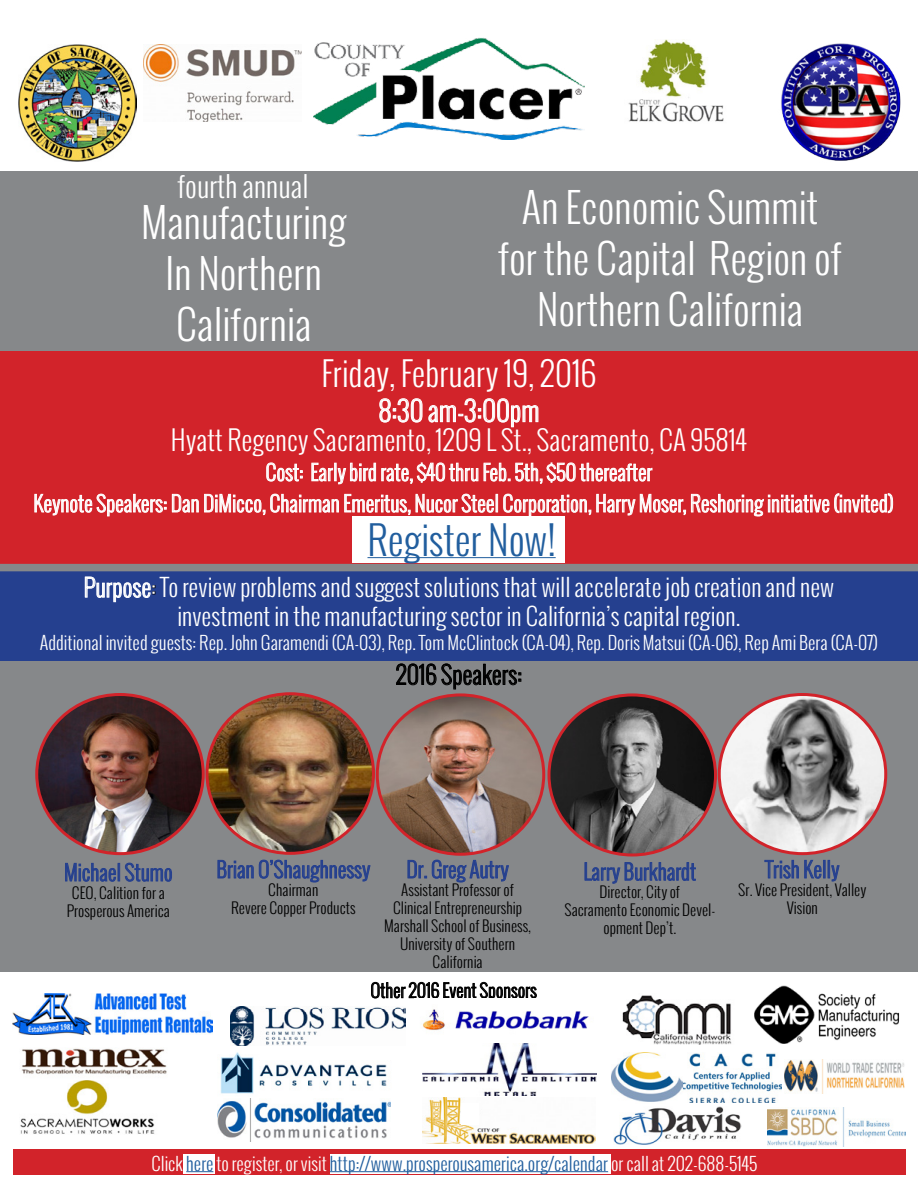
<style>
.page{position:relative;width:918px;height:1188px;background:#fff}
.page>*{position:absolute;margin:0;border:0;box-sizing:border-box;transform-origin:0 0}
.t1{font:300 40.5px/51px "Oswald";color:#fff;text-align:center}
.t2{font:300 39px "Oswald";color:#215e9e}
.t3{font:300 33px "Oswald";color:#fff}
.t4{font:300 28.5px "Oswald";color:#fff}
.t5{font:300 27px/29.4px "Oswald";color:#fff;text-align:center}
.t6{font:300 24px/28.8px "Oswald";color:#fff;text-align:center}
.t7{font:300 24px "Oswald";color:#000}
.t8{font:300 21px "Oswald";color:#fff}
.t9{font:300 21px "Oswald";color:#25408f}
.t10{font:300 18px "Oswald";color:#fff}
.t11{font:300 18px "Oswald";color:#215e9e}
.t12{font:300 18px "Oswald";color:#000}
.t13{font:300 15px/18px "Oswald";color:#000;text-align:center}
.s1{color:#fff}
</style>
<div class="page">
<div style="left:1px;top:662px;width:916px;height:309px;background:#86888a"></div>
<div style="left:0;top:661px;width:918px;height:311px;border:2px solid #86888a"></div>
<div style="left:1px;top:172px;width:916px;height:191px;background:#86888a"></div>
<div style="left:0;top:171px;width:918px;height:193px;border:2px solid #86888a"></div>
<div style="left:0;top:351px;width:918px;height:214px;background:#d2232a"></div>
<img style="left:781px;top:43px;width:120px;height:118px">
<img style="left:313px;top:37px;width:272px;height:103px">
<img style="left:18px;top:44px;width:119px;height:118px">
<svg style="left:379px;top:398px;width:160px;height:30px"></svg>
<svg style="left:266px;top:462px;width:36px;height:20px"></svg>
<svg style="left:311px;top:462px;width:342px;height:23px"></svg>
<div style="left:0;top:571px;width:918px;height:90px;background:#25408f"></div>
<svg style="left:85px;top:576px;width:70px;height:26px"></svg>
<div style="left:0;top:564px;width:918px;height:7px;background:#86888a"></div>
<svg style="left:34px;top:493px;width:859px;height:24px"></svg>
<img style="left:39px;top:694px;width:162px;height:160px">
<div style="left:35px;top:693px;width:170px;height:162px;border:3px solid #d2232a;border-radius:50%"></div>
<img style="left:207px;top:694px;width:166px;height:159px">
<div style="left:206px;top:692px;width:169px;height:163px;border:3px solid #d2232a;border-radius:50%"></div>
<img style="left:377px;top:697px;width:167px;height:157px">
<div style="left:376px;top:693px;width:169px;height:163px;border:3px solid #d2232a;border-radius:50%"></div>
<img style="left:549px;top:695px;width:167px;height:160px">
<div style="left:548px;top:693px;width:169px;height:163px;border:3px solid #d2232a;border-radius:50%"></div>
<img style="left:719px;top:694px;width:167px;height:160px">
<div style="left:718px;top:693px;width:169px;height:162px;border:3px solid #d2232a;border-radius:50%"></div>
<svg style="left:65px;top:862px;width:107px;height:20px"></svg>
<svg style="left:217px;top:859px;width:154px;height:24px"></svg>
<svg style="left:407px;top:859px;width:102px;height:24px"></svg>
<svg style="left:584px;top:862px;width:112px;height:22px"></svg>
<svg style="left:764px;top:860px;width:58px;height:19px"></svg>
<div style="left:823px;top:860px;width:3px;height:18px;border:1px solid #25408f"></div>
<svg style="left:828px;top:860px;width:12px;height:22px"></svg>
<svg style="left:396px;top:663px;width:125px;height:27px"></svg>
<svg style="left:371px;top:982px;width:166px;height:17px"></svg>
<div style="left:13px;top:1150px;width:892px;height:25px;background:#d2232a"></div>
<img style="left:220px;top:1052px;width:167px;height:42px">
<img style="left:218px;top:1098px;width:172px;height:44px">
<img style="left:612px;top:1052px;width:170px;height:51px">
<img style="left:144px;top:45px;width:157px;height:77px">
<img style="left:628px;top:39px;width:96px;height:83px">
<img style="left:230px;top:1006px;width:176px;height:40px">
<img style="left:622px;top:995px;width:110px;height:50px">
<img style="left:423px;top:1043px;width:174px;height:53px">
<img style="left:13px;top:994px;width:200px;height:41px">
<img style="left:414px;top:998px;width:175px;height:32px">
<img style="left:423px;top:1098px;width:172px;height:46px">
<div style="left:461px;top:1103px;width:18px;height:22px;background:#fff"></div>
<img style="left:614px;top:1106px;width:127px;height:39px">
<img style="left:20px;top:1080px;width:135px;height:54px">
<img style="left:21px;top:1048px;width:146px;height:27px">
<img style="left:754px;top:985px;width:146px;height:59px">
<img style="left:767px;top:1107px;width:138px;height:39px">
<img style="left:784px;top:1060px;width:121px;height:33px">
<div style="left:353px;top:517px;width:212px;height:46px;background:#fff"></div>
<hr style="left:368px;top:557px;width:188px;height:1px;background:#215e9e">
<div style="left:184px;top:1155px;width:31px;height:19px;background:#fff"></div>
<div style="left:330px;top:1154px;width:280px;height:19px;background:#fff"></div>
<svg style="left:186px;top:1171px;width:27px;height:1px"></svg>
<hr style="left:330px;top:1171px;width:278px;height:1px;background:#215e9e">
<h3 class="t4" style="left:177px;top:167px;width:133px">fourth annual</h3>
<h1 class="t1" style="left:498px;top:181px;width:346px">An Economic Summit for the Capital Region of<br>Northern California</h1>
<h3 class="t3" style="left:321px;top:350px;width:277px">Friday, February 19, 2016</h3>
<h3 class="t5" style="left:171px;top:396px;width:578px">8:30 am-3:00pm<br>Hyatt Regency Sacramento, 1209 L St., Sacramento, CA 95814</h3>
<h3 class="t8" style="left:266px;top:458px;width:388px">Cost: Early bird rate, $40 thru Feb. 5th, $50 thereafter</h3>
<h1 class="t1" style="left:141px;top:196px;width:207px">Manufacturing<br>In Northern<br>California</h1>
<h3 class="t8" style="left:33px;top:489px;width:862px">Keynote Speakers: Dan DiMicco, Chairman Emeritus, Nucor Steel Corporation, Harry Moser, Reshoring initiative (invited)</h3>
<h2 class="t2" style="left:368px;top:513px;width:190px">Register Now!</h2>
<h3 class="t6" style="left:84px;top:573px;width:752px">Purpose: To review problems and suggest solutions that will accelerate job creation and new investment in the manufacturing sector in California’s capital region.</h3>
<p class="t10" style="left:40px;top:630px;width:840px">Additional invited guests: Rep. John Garamendi (CA-03), Rep. Tom McClintock (CA-04), Rep. Doris Matsui (CA-06), Rep Ami Bera (CA-07)</p>
<h3 class="t7" style="left:396px;top:658px;width:128px">2016 Speakers:</h3>
<h3 class="t9" style="left:64px;top:858px;width:110px">Michael Stumo</h3>
<p class="t13" style="left:67px;top:884px;width:105px">CEO, Calition for a<br>Prosperous America</p>
<h3 class="t9" style="left:217px;top:855px;width:155px">Brian O’Shaughnessy</h3>
<p class="t13" style="left:231px;top:881px;width:126px">Chairman<br>Revere Copper Products</p>
<h3 class="t9" style="left:407px;top:855px;width:104px">Dr. Greg Autry</h3>
<p class="t13" style="left:384px;top:881px;width:148px">Assistant Professor of<br>Clinical Entrepreneurship<br>Marshall School of Business,<br>University of Southern<br>California</p>
<p class="t12" style="left:370px;top:978px;width:168px">Other 2016 Event Sponsors</p>
<h3 class="t9" style="left:584px;top:857px;width:114px">Larry Burkhardt</h3>
<p class="t13" style="left:564px;top:883px;width:152px">Director, City of<br>Sacramento Economic Devel&shy;opment Dep’t.</p>
<h3 class="t9" style="left:765px;top:855px;width:76px">Trish Kelly</h3>
<p class="t13" style="left:738px;top:881px;width:130px">Sr. Vice President, Valley<br>Vision</p>
<p class="t11" style="left:151px;top:1151px;width:607px"><span class="s1">Click</span> here <span class="s1">to register, or visit</span> http://www.prosperousamerica.org/calendar <span class="s1">or call at 202-688-5145</span></p>
</div>
